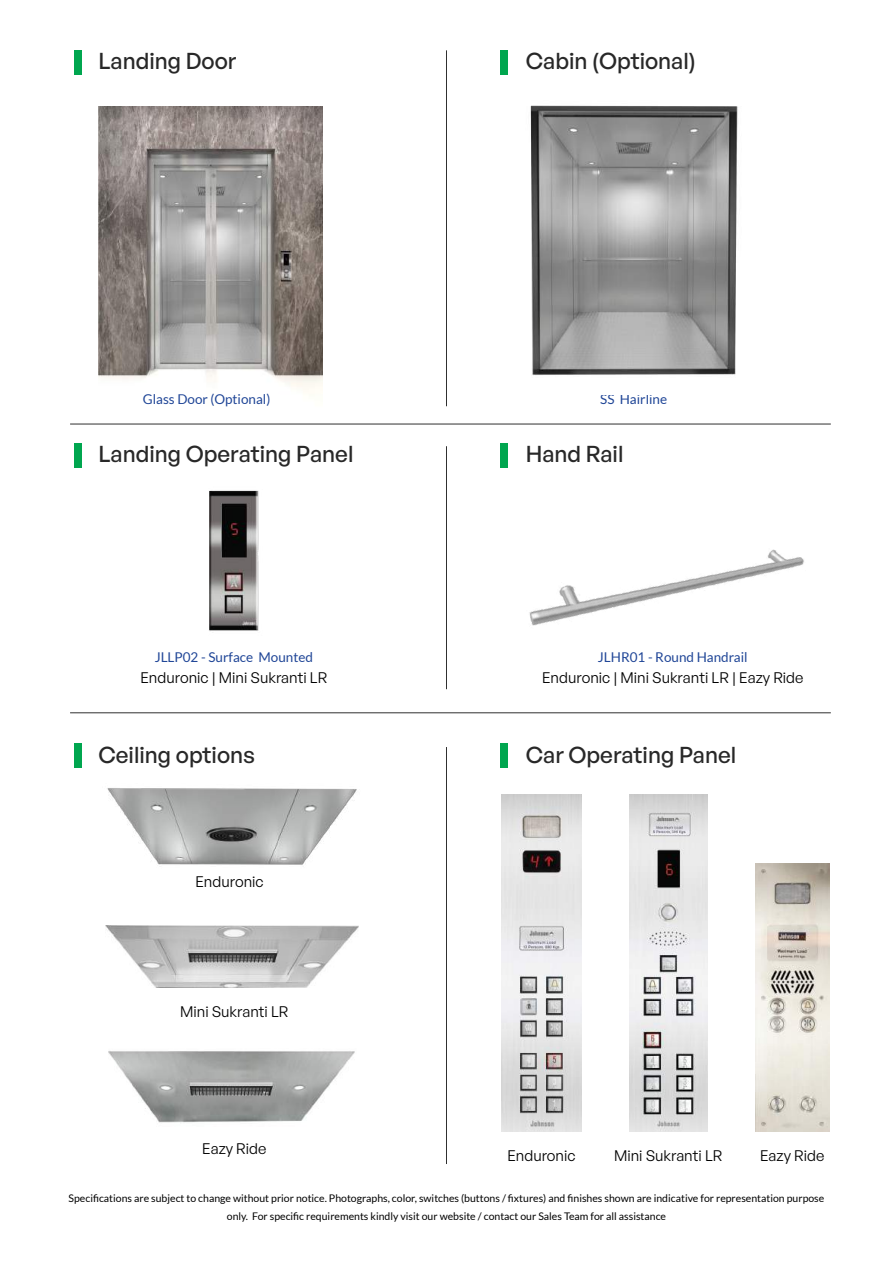
<style>
.page{position:relative;width:893px;height:1263px;background:#fff}
.page>*{position:absolute;margin:0;border:0;box-sizing:border-box;transform-origin:0 0}
.t1{font:500 22.5px "General Sans";color:#282828}
.t2{font:15px "General Sans";color:#000}
.t3{font:13.5px "Lato";color:#204697}
.t4{font:10.5px/18px "Lato";color:#000;text-align:center}
</style>
<div class="page">
<img style="left:98px;top:106px;width:224px;height:286px">
<img style="left:209px;top:490px;width:50px;height:141px">
<img style="left:501px;top:549px;width:330px;height:165px">
<div style="left:500px;top:443px;width:8px;height:25px;background:#00a64f"></div>
<div style="left:75px;top:443px;width:7px;height:25px;background:#00a64f"></div>
<div style="left:75px;top:50px;width:7px;height:25px;background:#00a64f"></div>
<div style="left:500px;top:50px;width:8px;height:25px;background:#00a64f"></div>
<div style="left:500px;top:743px;width:8px;height:24px;background:#00a64f"></div>
<div style="left:75px;top:743px;width:7px;height:25px;background:#00a64f"></div>
<img style="left:105px;top:925px;width:253px;height:63px">
<img style="left:755px;top:863px;width:74px;height:268px">
<img style="left:502px;top:794px;width:79px;height:337px">
<img style="left:629px;top:794px;width:78px;height:337px">
<hr style="left:70px;top:424px;width:761px;height:1px;background:#303030">
<hr style="left:70px;top:712px;width:761px;height:1px;background:#303030">
<hr style="left:446px;top:446px;width:1px;height:243px;background:#303030">
<hr style="left:446px;top:50px;width:1px;height:356px;background:#303030">
<hr style="left:446px;top:747px;width:1px;height:417px;background:#303030">
<img style="left:530px;top:105px;width:208px;height:271px">
<img style="left:108px;top:1051px;width:247px;height:72px">
<img style="left:107px;top:788px;width:250px;height:77px">
<h1 class="t1" style="left:98px;top:47px;width:140px">Landing Door</h1>
<h1 class="t1" style="left:526px;top:47px;width:172px">Cabin (Optional)</h1>
<p class="t3" style="left:143px;top:392px;width:129px">Glass Door (Optional)</p>
<p class="t3" style="left:600px;top:392px;width:68px">SS Hairline</p>
<h1 class="t1" style="left:98px;top:440px;width:257px">Landing Operating Panel</h1>
<h1 class="t1" style="left:526px;top:440px;width:99px">Hand Rail</h1>
<p class="t3" style="left:155px;top:649px;width:160px">JLLP02 - Surface Mounted</p>
<h2 class="t2" style="left:140px;top:668px;width:188px">Enduronic | Mini Sukranti LR</h2>
<p class="t3" style="left:598px;top:649px;width:151px">JLHR01 - Round Handrail</p>
<h2 class="t2" style="left:542px;top:668px;width:263px">Enduronic | Mini Sukranti LR | Eazy Ride</h2>
<h1 class="t1" style="left:98px;top:741px;width:158px">Ceiling options</h1>
<h1 class="t1" style="left:526px;top:741px;width:212px">Car Operating Panel</h1>
<h2 class="t2" style="left:195px;top:872px;width:70px">Enduronic</h2>
<h2 class="t2" style="left:180px;top:1002px;width:110px">Mini Sukranti LR</h2>
<h2 class="t2" style="left:202px;top:1139px;width:66px">Eazy Ride</h2>
<h2 class="t2" style="left:507px;top:1146px;width:70px">Enduronic</h2>
<h2 class="t2" style="left:614px;top:1146px;width:110px">Mini Sukranti LR</h2>
<h2 class="t2" style="left:760px;top:1146px;width:66px">Eazy Ride</h2>
<p class="t4" style="left:69px;top:1189px;width:757px">Specifications are subject to change without prior notice. Photographs, color, switches (buttons / fixtures) and finishes shown are indicative for representation purpose only. For specific requirements kindly visit our website / contact our Sales Team for all assistance</p>
</div>
